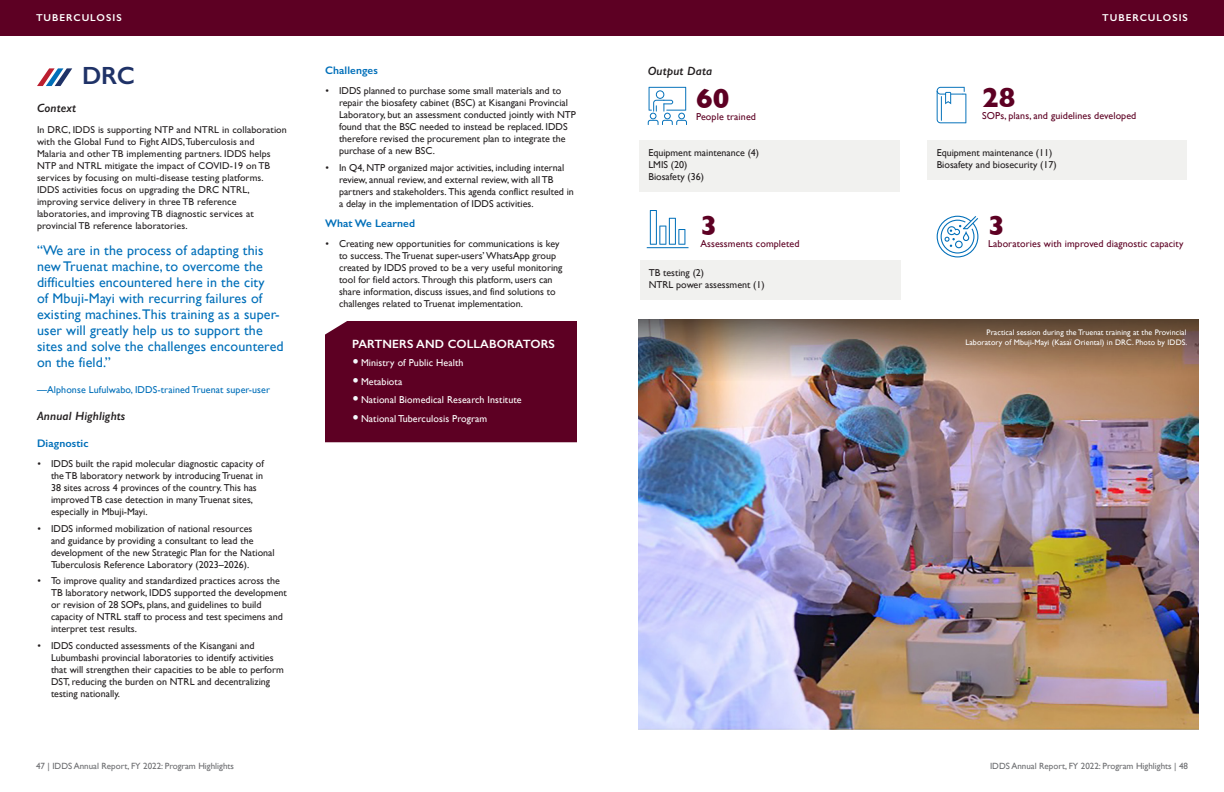
<style>
.page{position:relative;width:1224px;height:792px;background:#fff}
.page>*{position:absolute;margin:0;border:0;box-sizing:border-box;transform-origin:0 0}
.t1{font:700 28px "Gill Sans";color:#5d0023}
.t2{font:600 25px "Gill Sans";color:#1f3267}
.t3{font:14px/16px "Gill Sans";letter-spacing:.01em;color:#006fb9}
.t4{font:italic 600 12px "Gill Sans";letter-spacing:.01em;color:#231f20}
.t5{font:600 12px "Gill Sans";letter-spacing:.01em;color:#fff}
.t6{font:600 11px "Gill Sans";letter-spacing:.01em;color:#006fb9}
.t7{font:10px/12px "Gill Sans";color:#231f20}
.t8{font:10px/12px "Gill Sans Std";letter-spacing:.01em;color:#231f20}
.t9{font:10px "Gill Sans";letter-spacing:.01em;color:#5d0023}
.t10{font:10px "Gill Sans";letter-spacing:.01em;color:#fff}
.t11{font:10px "Gill Sans";letter-spacing:.01em;color:#006fb9}
.t12{font:600 10px "Gill Sans";letter-spacing:.1em;color:#fff}
.t13{font:9px "Gill Sans";color:#6c6d70}
.t14{font:8px "Gill Sans";letter-spacing:.01em;color:#fff}
.s1{font-family:"Gill Sans"}
.s2{font-weight:700;font-size:14px;color:#f5f8fc}
</style>
<div class="page">
<div style="left:0;top:0;width:1224px;height:36px;background:#5d0023"></div>
<svg style="left:37px;top:68px;width:35px;height:18px"></svg>
<svg style="left:648px;top:87px;width:39px;height:38px"></svg>
<div style="left:639px;top:140px;width:261px;height:51px;background:#f1f1ef"></div>
<div style="left:928px;top:140px;width:259px;height:39px;background:#f1f1ef"></div>
<svg style="left:937px;top:87px;width:29px;height:36px"></svg>
<svg style="left:650px;top:210px;width:35px;height:35px"></svg>
<hr style="left:647px;top:247px;width:42px;height:1px;background:#006fb9">
<div style="left:640px;top:260px;width:260px;height:39px;background:#f1f1ef"></div>
<svg style="left:937px;top:216px;width:41px;height:41px"></svg>
<img style="left:639px;top:381px;width:560px;height:349px">
<img style="left:639px;top:319px;width:560px;height:62px">
<div style="left:325px;top:321px;width:252px;height:121px;background:#5d0023"></div>
<p class="t12" style="left:36px;top:12px;width:87px">TUBERCULOSIS</p>
<p class="t12" style="left:1102px;top:12px;width:87px">TUBERCULOSIS</p>
<h3 class="t2" style="left:82px;top:61px;width:54px">DRC</h3>
<h4 class="t4" style="left:37px;top:100px;width:41px">Context</h4>
<p class="t8" style="left:37px;top:123px;width:251px">In <span class="s1">DRC</span>, IDDS is supporting NTP and NTRL in collaboration with the Global Fund to Fight AIDS, Tuberculosis and<br>Malaria and other TB implementing partners. IDDS helps NTP and NTRL mitigate the impact of COVID-19 on TB services by focusing on multi-disease testing platforms.<br>IDDS activities focus on upgrading the <span class="s1">DRC</span> NTRL, improving service delivery in three TB reference laboratories, and improving TB diagnostic services at provincial TB reference laboratories.</p>
<p class="t3" style="left:37px;top:242px;width:248px">“We are in the process of adapting this new Truenat machine, to overcome the difficulties encountered here in the city<br>of Mbuji-Mayi with recurring failures of existing machines. This training as a super&shy;user will greatly help us to support the sites and solve the challenges encountered on the field.”</p>
<p class="t11" style="left:37px;top:383px;width:235px">—Alphonse Lufulwabo, IDDS-trained Truenat super-user</p>
<h4 class="t4" style="left:37px;top:409px;width:90px">Annual Highlights</h4>
<h5 class="t6" style="left:37px;top:436px;width:53px">Diagnostic</h5>
<p class="t7" style="left:51px;top:457px;width:215px;text-indent:-14px">• IDDS built the rapid molecular diagnostic capacity of the TB laboratory network by introducing Truenat in 38 sites across 4 provinces of the country. This has improved TB case detection in many Truenat sites, especially in Mbuji-Mayi.</p>
<p class="t7" style="left:51px;top:522px;width:225px;text-indent:-14px">• IDDS informed mobilization of national resources<br>and guidance by providing a consultant to lead the development of the new Strategic Plan for the National Tuberculosis Reference Laboratory (2023–2026).</p>
<p class="t7" style="left:51px;top:575px;width:237px;text-indent:-14px">• To improve quality and standardized practices across the TB laboratory network, IDDS supported the development or revision of 28 SOPs, plans, and guidelines to build capacity of NTRL staff to process and test specimens and interpret test results.</p>
<p class="t7" style="left:51px;top:639px;width:234px;text-indent:-14px">• IDDS conducted assessments of the Kisangani and Lubumbashi provincial laboratories to identify activities that will strengthen their capacities to be able to perform DST, reducing the burden on NTRL and decentralizing testing nationally.</p>
<h5 class="t6" style="left:325px;top:64px;width:54px">Challenges</h5>
<p class="t7" style="left:339px;top:85px;width:239px;text-indent:-14px">• IDDS planned to purchase some small materials and to repair the biosafety cabinet (BSC) at Kisangani Provincial Laboratory, but an assessment conducted jointly with NTP found that the BSC needed to instead be replaced. IDDS therefore revised the procurement plan to integrate the purchase of a new BSC.</p>
<p class="t7" style="left:339px;top:161px;width:236px;text-indent:-14px">• In Q4, NTP organized major activities, including internal review, annual review, and external review, with all TB partners and stakeholders. This agenda conflict resulted in a delay in the implementation of IDDS activities.</p>
<h5 class="t6" style="left:325px;top:216px;width:92px">What We Learned</h5>
<p class="t7" style="left:339px;top:238px;width:225px;text-indent:-14px">• Creating new opportunities for communications is key to success. The Truenat super-users’ WhatsApp group created by IDDS proved to be a very useful monitoring tool for field actors. Through this platform, users can share information, discuss issues, and find solutions to challenges related to Truenat implementation.</p>
<h5 class="t4" style="left:648px;top:63px;width:66px">Output Data</h5>
<p class="t1" style="left:696px;top:76px;width:35px">60</p>
<p class="t9" style="left:696px;top:111px;width:61px">People trained</p>
<p class="t7" style="left:648px;top:147px;width:112px">Equipment maintenance (4)<br>LMIS (20)<br>Biosafety (36)</p>
<p class="t1" style="left:700px;top:203px;width:18px">3</p>
<p class="t9" style="left:700px;top:238px;width:101px">Assessments completed</p>
<p class="t7" style="left:649px;top:267px;width:118px">TB testing (2)<br>NTRL power assessment (1)</p>
<p class="t1" style="left:982px;top:76px;width:35px">28</p>
<p class="t9" style="left:982px;top:110px;width:156px">SOPs, plans, and guidelines developed</p>
<p class="t7" style="left:937px;top:147px;width:122px">Equipment maintenance (11)<br>Biosafety and biosecurity (17)</p>
<p class="t1" style="left:988px;top:203px;width:18px">3</p>
<p class="t9" style="left:988px;top:238px;width:197px">Laboratories with improved diagnostic capacity</p>
<p class="t14" style="left:987px;top:328px;width:201px">Practical session during the Truenat training at the Provincial</p>
<h5 class="t5" style="left:352px;top:336px;width:204px">PARTNERS AND COLLABORATORS</h5>
<p class="t14" style="left:965px;top:337px;width:223px">Laboratory of Mbuji-Mayi (Kasaï Oriental) in DRC. Photo by IDDS.</p>
<p class="t10" style="left:352px;top:357px;width:113px"><span class="s2">•</span> Ministry of Public Health</p>
<p class="t10" style="left:352px;top:375px;width:52px"><span class="s2">•</span> Metabiota</p>
<p class="t10" style="left:352px;top:394px;width:171px"><span class="s2">•</span> National Biomedical Research Institute</p>
<p class="t10" style="left:352px;top:412px;width:137px"><span class="s2">•</span> National Tuberculosis Program</p>
<p class="t13" style="left:36px;top:761px;width:200px">47 | IDDS Annual Report, FY 2022: Program Highlights</p>
<p class="t13" style="left:990px;top:761px;width:200px">IDDS Annual Report, FY 2022: Program Highlights | 48</p>
</div>
